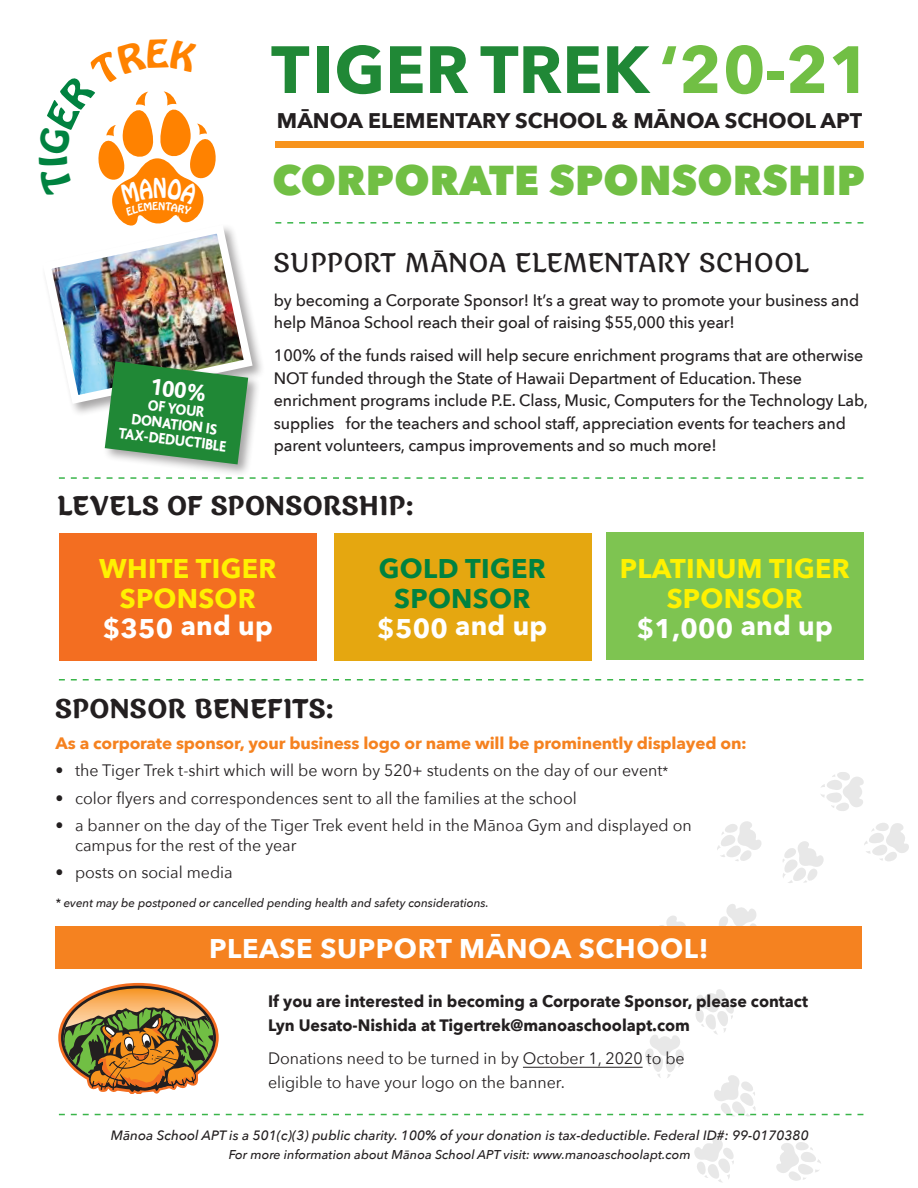
<style>
.page{position:relative;width:918px;height:1188px;background:#fff}
.page>*{position:absolute;margin:0;border:0;box-sizing:border-box;transform-origin:0 0}
.t1{font:700 66px "Avenir Next";color:#208836}
.t2{font:800 41.55px "Avenir Next";letter-spacing:.005em;color:#71bf44}
.t3{font:700 27px "Avenir Next";letter-spacing:.02em;color:#fff}
.t4{font:700 27px "Avenir Next";letter-spacing:.01em;color:#fff101}
.t5{font:500 27px "Appetite Pro";letter-spacing:.025em;color:#231f20}
.t6{font:27px "Appetite Pro";letter-spacing:.02em;color:#231f20}
.t7{font:700 27px "Avenir Next";letter-spacing:.01em;color:#008240}
.t8{font:800 24px "Bliss";color:#fff;scale:.9 1}
.t9{font:700 21.15px "Avenir Next";color:#231f20}
.t10{font:500 16.5px/22.5px "Avenir Next";letter-spacing:-.01em;color:#231f20}
.t11{font:16.5px/19.5px "Avenir Next";color:#231f20}
.t12{font:700 16.5px "Avenir Next";color:#231f20}
.t13{font:700 16.5px "Avenir Next";letter-spacing:-.01em;color:#f58220}
.t14{font:800 15.75px "Bliss";color:#fff;scale:.9 1}
.t15{font:italic 500 13.5px "Avenir Next";color:#231f20}
.t16{font:italic 500 12.75px "Avenir Next";color:#231f20}
.t17{font:italic 500 12px "Avenir Next";color:#231f20}
.s1{color:#71bf44}
.s2{font-size:13.5px}
</style>
<div class="page">
<svg style="left:776px;top:1142px;width:45px;height:39px"></svg>
<svg style="left:694px;top:1138px;width:40px;height:44px"></svg>
<svg style="left:660px;top:916px;width:26px;height:10px"></svg>
<svg style="left:719px;top:904px;width:38px;height:22px"></svg>
<svg style="left:717px;top:821px;width:45px;height:40px"></svg>
<svg style="left:783px;top:841px;width:41px;height:42px"></svg>
<svg style="left:821px;top:772px;width:43px;height:39px"></svg>
<svg style="left:864px;top:823px;width:45px;height:38px"></svg>
<svg style="left:59px;top:679px;width:805px;height:2px"></svg>
<svg style="left:59px;top:477px;width:805px;height:2px"></svg>
<div style="left:59px;top:533px;width:258px;height:127px;background:#f36e21"></div>
<div style="left:334px;top:533px;width:257px;height:127px;background:#e5a710"></div>
<div style="left:606px;top:533px;width:258px;height:127px;background:#7ec451"></div>
<div style="left:275px;top:142px;width:589px;height:6px;background:#f7931d"></div>
<svg style="left:275px;top:222px;width:589px;height:2px"></svg>
<svg style="left:59px;top:986px;width:805px;height:131px"></svg>
<div style="left:56px;top:926px;width:806px;height:43px;background:#f58220"></div>
<div style="left:102px;top:359px;width:159px;height:118px;background:#231f20;opacity:.4"></div>
<img style="left:51px;top:91px;width:206px;height:373px">
<p class="t1" style="left:271px;top:13px;width:601px">TIGER TREK <span class="s1">‘20-21</span></p>
<p class="t9" style="left:277px;top:102px;width:587px">MĀNOA ELEMENTARY SCHOOL &amp; MĀNOA SCHOOL APT</p>
<p class="t8" style="left:152px;top:374px;width:65px;rotate:7deg">100%</p>
<p class="t14" style="left:149px;top:397px;width:64px;rotate:7deg">OF YOUR</p>
<p class="t14" style="left:133px;top:411px;width:97px;rotate:7deg">DONATION IS</p>
<p class="t14" style="left:120px;top:425px;width:122px;rotate:7deg">TAX-DEDUCTIBLE</p>
<p class="t2" style="left:273px;top:154px;width:594px">CORPORATE SPONSORSHIP</p>
<p class="t6" style="left:274px;top:247px;width:536px">SUPPORT MĀNOA ELEMENTARY SCHOOL</p>
<p class="t10" style="left:274px;top:288px;width:587px">by becoming a Corporate Sponsor! It’s a great way to promote your business and help Mānoa School reach their goal of raising $55,000 this year!</p>
<p class="t10" style="left:274px;top:344px;width:596px">100% of the funds raised will help secure enrichment programs that are otherwise NOT funded through the State of Hawaii Department of Education. These enrichment programs include P.E. Class, Music, Computers for the Technology Lab, supplies for the teachers and school staff, appreciation events for teachers and parent volunteers, campus improvements and so much more!</p>
<p class="t5" style="left:57px;top:489px;width:357px">LEVELS OF SPONSORSHIP:</p>
<p class="t4" style="left:99px;top:545px;width:179px">WHITE TIGER</p>
<p class="t4" style="left:120px;top:575px;width:137px">SPONSOR</p>
<p class="t3" style="left:103px;top:602px;width:171px">$350 and up</p>
<p class="t7" style="left:379px;top:545px;width:168px">GOLD TIGER</p>
<p class="t7" style="left:394px;top:575px;width:137px">SPONSOR</p>
<p class="t3" style="left:377px;top:602px;width:171px">$500 and up</p>
<p class="t4" style="left:620px;top:545px;width:231px">PLATINUM TIGER</p>
<p class="t4" style="left:667px;top:575px;width:137px">SPONSOR</p>
<p class="t3" style="left:637px;top:605px;width:198px">$1,000 and up</p>
<p class="t5" style="left:56px;top:693px;width:279px">SPONSOR BENEFITS:</p>
<p class="t13" style="left:56px;top:728px;width:693px">As a corporate sponsor, your business logo or name will be prominently displayed on:</p>
<p class="t11" style="left:56px;top:760px;width:614px">• the Tiger Trek t-shirt which will be worn by 520+ students on the day of our event<span class="s2">*</span></p>
<p class="t11" style="left:56px;top:788px;width:523px">• color flyers and correspondences sent to all the families at the school</p>
<p class="t11" style="left:75px;top:815px;width:618px;text-indent:-20px">• a banner on the day of the Tiger Trek event held in the Mānoa Gym and displayed on campus for the rest of the year</p>
<p class="t11" style="left:56px;top:862px;width:179px">• posts on social media</p>
<p class="t17" style="left:56px;top:893px;width:435px">* event may be postponed or cancelled pending health and safety considerations.</p>
<p class="t3" style="left:209px;top:925px;width:501px">PLEASE SUPPORT MĀNOA SCHOOL!</p>
<p class="t12" style="left:268px;top:987px;width:541px">If you are interested in becoming a Corporate Sponsor, please contact</p>
<p class="t12" style="left:268px;top:1011px;width:424px">Lyn Uesato-Nishida at Tigertrek@manoaschoolapt.com</p>
<p class="t11" style="left:268px;top:1048px;width:418px">Donations need to be turned in by October 1, 2020 to be</p>
<p class="t11" style="left:268px;top:1072px;width:299px">eligible to have your logo on the banner.</p>
<p class="t15" style="left:111px;top:1124px;width:699px">Mānoa School APT is a 501(c)(3) public charity. 100% of your donation is tax-deductible. Federal ID#: 99-0170380</p>
<p class="t16" style="left:229px;top:1144px;width:463px">For more information about Mānoa School APT visit: www.manoaschoolapt.com</p>
</div>
